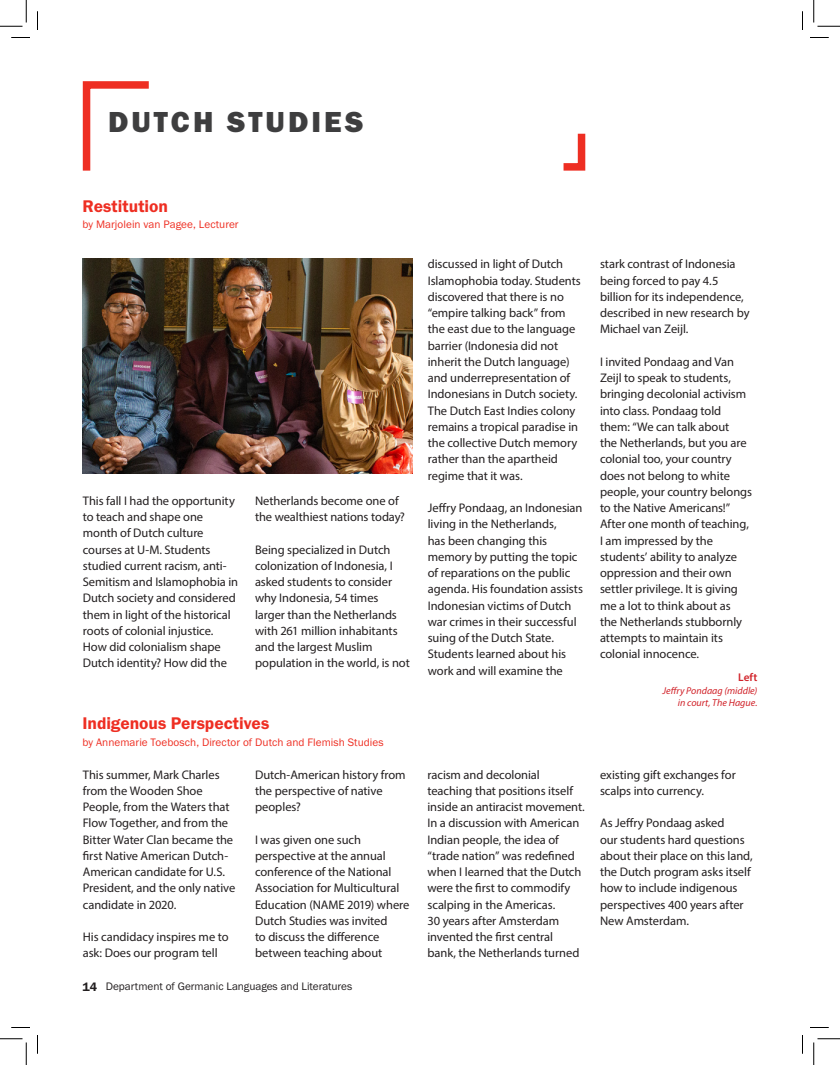
<style>
.page{position:relative;width:840px;height:1065px;background:#fff}
.page>*{position:absolute;margin:0;border:0;box-sizing:border-box;transform-origin:0 0}
.t1{font:30px "Franklin Gothic URW Hea";letter-spacing:.1em;color:#3e3e3f}
.t2{font:17.5px "Franklin Gothic URW Dem";color:#ee2e22}
.t3{font:12.5px/16.2px "Myriad Pro";letter-spacing:-.005em;color:#231f20}
.t4{font:11.25px "Franklin Gothic URW Boo";letter-spacing:.005em;color:#ee2e22}
.t5{font:11.25px "Franklin Gothic URW Boo";color:#231f20}
.t6{font:600 11.25px "Myriad Pro";color:#d1232a}
.t7{font:italic 10px/12.5px "Myriad Pro";letter-spacing:.005em;color:#d1232a;text-align:right}
.s1{font-family:"Franklin Gothic URW Dem";font-size:12.5px}
</style>
<div class="page">
<img style="left:83px;top:259px;width:329px;height:214px">
<svg style="left:82px;top:81px;width:67px;height:90px"></svg>
<svg style="left:563px;top:133px;width:23px;height:38px"></svg>
<svg style="left:11px;top:37px;width:19px;height:1px"></svg>
<svg style="left:810px;top:37px;width:19px;height:1px"></svg>
<svg style="left:11px;top:1027px;width:19px;height:1px"></svg>
<svg style="left:810px;top:1027px;width:19px;height:1px"></svg>
<svg style="left:37px;top:11px;width:1px;height:19px"></svg>
<svg style="left:37px;top:1035px;width:1px;height:19px"></svg>
<svg style="left:802px;top:11px;width:1px;height:19px"></svg>
<svg style="left:802px;top:1035px;width:1px;height:19px"></svg>
<svg style="left:0;top:0;width:27px;height:27px"></svg>
<svg style="left:0;top:1039px;width:27px;height:26px"></svg>
<svg style="left:814px;top:0;width:26px;height:27px"></svg>
<svg style="left:814px;top:1039px;width:26px;height:26px"></svg>
<p class="t1" style="left:108px;top:103px;width:257px">DUTCH STUDIES</p>
<p class="t2" style="left:82px;top:195px;width:87px">Restitution</p>
<p class="t4" style="left:82px;top:217px;width:158px">by Marjolein van Pagee, Lecturer</p>
<p class="t3" style="left:83px;top:492px;width:157px">This fall I had the opportunity to teach and shape one month of Dutch culture courses at U-M. Students studied current racism, anti-<br>Semitism and Islamophobia in<br>Dutch society and considered them in light of the historical roots of colonial injustice.<br>How did colonialism shape<br>Dutch identity? How did the</p>
<p class="t3" style="left:255px;top:492px;width:151px">Netherlands become one of the wealthiest nations today?</p>
<p class="t3" style="left:255px;top:541px;width:156px">Being specialized in Dutch colonization of Indonesia, I asked students to consider why Indonesia, 54 times larger than the Netherlands with 261 million inhabitants and the largest Muslim population in the world, is not</p>
<p class="t2" style="left:82px;top:713px;width:188px">Indigenous Perspectives</p>
<p class="t4" style="left:82px;top:735px;width:303px">by Annemarie Toebosch, Director of Dutch and Flemish Studies</p>
<p class="t3" style="left:83px;top:766px;width:154px">This summer, Mark Charles from the Wooden Shoe<br>People, from the Waters that<br>Flow Together, and from the<br>Bitter Water Clan became the first Native American Dutch-<br>American candidate for U.S.<br>President, and the only native candidate in 2020.</p>
<p class="t3" style="left:83px;top:929px;width:147px">His candidacy inspires me to ask: Does our program tell</p>
<p class="t3" style="left:255px;top:766px;width:152px">Dutch-American history from the perspective of native peoples?</p>
<p class="t3" style="left:255px;top:831px;width:156px">I was given one such perspective at the annual conference of the National<br>Association for Multicultural<br>Education (NAME 2019) where<br>Dutch Studies was invited<br>to discuss the difference between teaching about</p>
<p class="t5" style="left:82px;top:979px;width:271px"><span class="s1">14</span> Department of Germanic Languages and Literatures</p>
<p class="t3" style="left:428px;top:256px;width:155px">discussed in light of Dutch<br>Islamophobia today. Students discovered that there is no “empire talking back” from the east due to the language barrier (Indonesia did not inherit the Dutch language) and underrepresentation of<br>Indonesians in Dutch society.<br>The Dutch East Indies colony remains a tropical paradise in the collective Dutch memory rather than the apartheid regime that it was.</p>
<p class="t3" style="left:428px;top:500px;width:157px">Jeffry Pondaag, an Indonesian living in the Netherlands,<br>has been changing this memory by putting the topic of reparations on the public agenda. His foundation assists<br>Indonesian victims of Dutch war crimes in their successful suing of the Dutch State.<br>Students learned about his work and will examine the</p>
<p class="t3" style="left:600px;top:256px;width:151px">stark contrast of Indonesia being forced to pay 4.5 billion for its independence, described in new research by<br>Michael van Zeijl.</p>
<p class="t3" style="left:600px;top:353px;width:154px">I invited Pondaag and Van<br>Zeijl to speak to students, bringing decolonial activism into class. Pondaag told them: “We can talk about<br>the Netherlands, but you are colonial too, your country does not belong to white people, your country belongs to the Native Americans!”<br>After one month of teaching,<br>I am impressed by the students’ ability to analyze oppression and their own settler privilege. It is giving me a lot to think about as<br>the Netherlands stubbornly attempts to maintain its colonial innocence.</p>
<p class="t6" style="left:738px;top:670px;width:21px">Left</p>
<p class="t7" style="left:663px;top:684px;width:96px">Jeffry Pondaag (middle) in court, The Hague.</p>
<p class="t3" style="left:428px;top:766px;width:159px">racism and decolonial teaching that positions itself inside an antiracist movement.<br>In a discussion with American<br>Indian people, the idea of “trade nation” was redefined when I learned that the Dutch were the first to commodify scalping in the Americas.<br>30 years after Amsterdam invented the first central<br>bank, the Netherlands turned</p>
<p class="t3" style="left:600px;top:766px;width:137px">existing gift exchanges for scalps into currency.</p>
<p class="t3" style="left:600px;top:815px;width:154px">As Jeffry Pondaag asked<br>our students hard questions about their place on this land, the Dutch program asks itself how to include indigenous perspectives 400 years after<br>New Amsterdam.</p>
</div>
